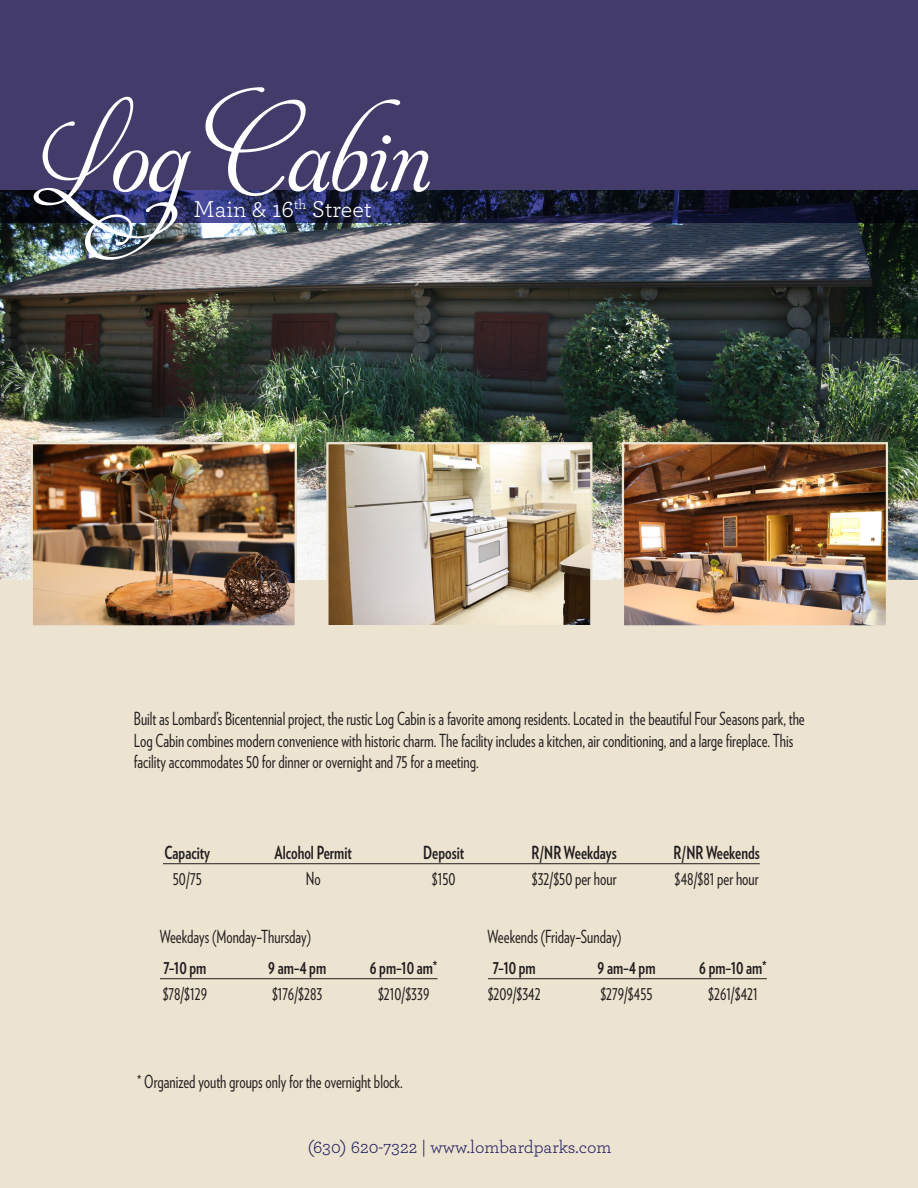
<style>
.page{position:relative;width:918px;height:1188px;background:#ece3d0}
.page>*{position:absolute;margin:0;border:0;box-sizing:border-box;transform-origin:0 0}
.t1{font:79.65px "Aphrodite Pro";color:#fff}
.t2{font:24.15px "Archer";color:#fff}
.t3{font:18px/21.6px "Verlag Condensed";color:#231f20;scale:.86 1}
.t4{font:700 18px "Verlag Condensed";color:#231f20;scale:.86 1}
.t5{font:18px "Archer";color:#252161}
</style>
<div class="page">
<img style="left:0;top:222px;width:918px;height:358px">
<svg style="left:0;top:190px;width:918px;height:32px;background:#171c39"></svg>
<div style="left:0;top:0;width:918px;height:190px;background:#433c6b"></div>
<img style="left:34px;top:445px;width:260px;height:180px">
<div style="left:31px;top:442px;width:266px;height:186px;border:2px solid #ece3d0"></div>
<img style="left:329px;top:445px;width:260px;height:180px">
<div style="left:326px;top:442px;width:266px;height:186px;border:2px solid #ece3d0"></div>
<img style="left:625px;top:445px;width:260px;height:180px">
<div style="left:622px;top:442px;width:266px;height:186px;border:2px solid #ece3d0"></div>
<hr style="left:136px;top:863px;width:624px;height:1px;background:#231f20">
<hr style="left:134px;top:978px;width:304px;height:1px;background:#231f20">
<hr style="left:463px;top:978px;width:304px;height:1px;background:#231f20">
<div style="left:124px;top:960px;width:36px;height:41px;background:#ece3d0"></div>
<div style="left:456px;top:950px;width:31px;height:58px;background:#ece3d0"></div>
<div style="left:128px;top:847px;width:35px;height:36px;background:#ece3d0"></div>
<p class="t1" style="left:30px;top:117px;width:403px">LogCabin</p>
<p class="t2" style="left:193px;top:193px;width:180px">Main &amp; 16<sup>th</sup> Street</p>
<p class="t3" style="left:134px;top:707px;width:782px">Built as Lombard’s Bicentennial project, the rustic Log Cabin is a favorite among residents. Located in the beautiful Four Seasons park, the<br>Log Cabin combines modern convenience with historic charm. The facility includes a kitchen, air conditioning, and a large fireplace. This facility accommodates 50 for dinner or overnight and 75 for a meeting.</p>
<p class="t4" style="left:165px;top:839px;width:55px">Capacity</p>
<p class="t4" style="left:274px;top:839px;width:92px">Alcohol Permit</p>
<p class="t4" style="left:423px;top:839px;width:49px">Deposit</p>
<p class="t4" style="left:532px;top:839px;width:101px">R/NR Weekdays</p>
<p class="t4" style="left:674px;top:839px;width:102px">R/NR Weekends</p>
<p class="t3" style="left:173px;top:867px;width:35px">50/75</p>
<p class="t3" style="left:306px;top:867px;width:19px">No</p>
<p class="t3" style="left:432px;top:867px;width:29px">$150</p>
<p class="t3" style="left:532px;top:867px;width:100px">$32/$50 per hour</p>
<p class="t3" style="left:675px;top:867px;width:99px">$48/$81 per hour</p>
<p class="t3" style="left:160px;top:925px;width:178px">Weekdays (Monday–Thursday)</p>
<p class="t3" style="left:488px;top:925px;width:157px">Weekends (Friday–Sunday)</p>
<p class="t4" style="left:163px;top:954px;width:51px">7–10 pm</p>
<p class="t4" style="left:268px;top:954px;width:69px">9 am–4 pm</p>
<p class="t4" style="left:370px;top:954px;width:80px">6 pm–10 am*</p>
<p class="t3" style="left:163px;top:982px;width:53px">$78/$129</p>
<p class="t3" style="left:272px;top:982px;width:60px">$176/$283</p>
<p class="t3" style="left:378px;top:982px;width:61px">$210/$339</p>
<p class="t3" style="left:137px;top:1070px;width:310px">* Organized youth groups only for the overnight block.</p>
<p class="t4" style="left:493px;top:954px;width:51px">7–10 pm</p>
<p class="t4" style="left:598px;top:954px;width:69px">9 am–4 pm</p>
<p class="t4" style="left:699px;top:954px;width:80px">6 pm–10 am*</p>
<p class="t3" style="left:488px;top:982px;width:63px">$209/$342</p>
<p class="t3" style="left:600px;top:982px;width:62px">$279/$455</p>
<p class="t3" style="left:708px;top:982px;width:59px">$261/$421</p>
<p class="t5" style="left:308px;top:1135px;width:305px">(630) 620-7322 | www.lombardparks.com</p>
</div>
